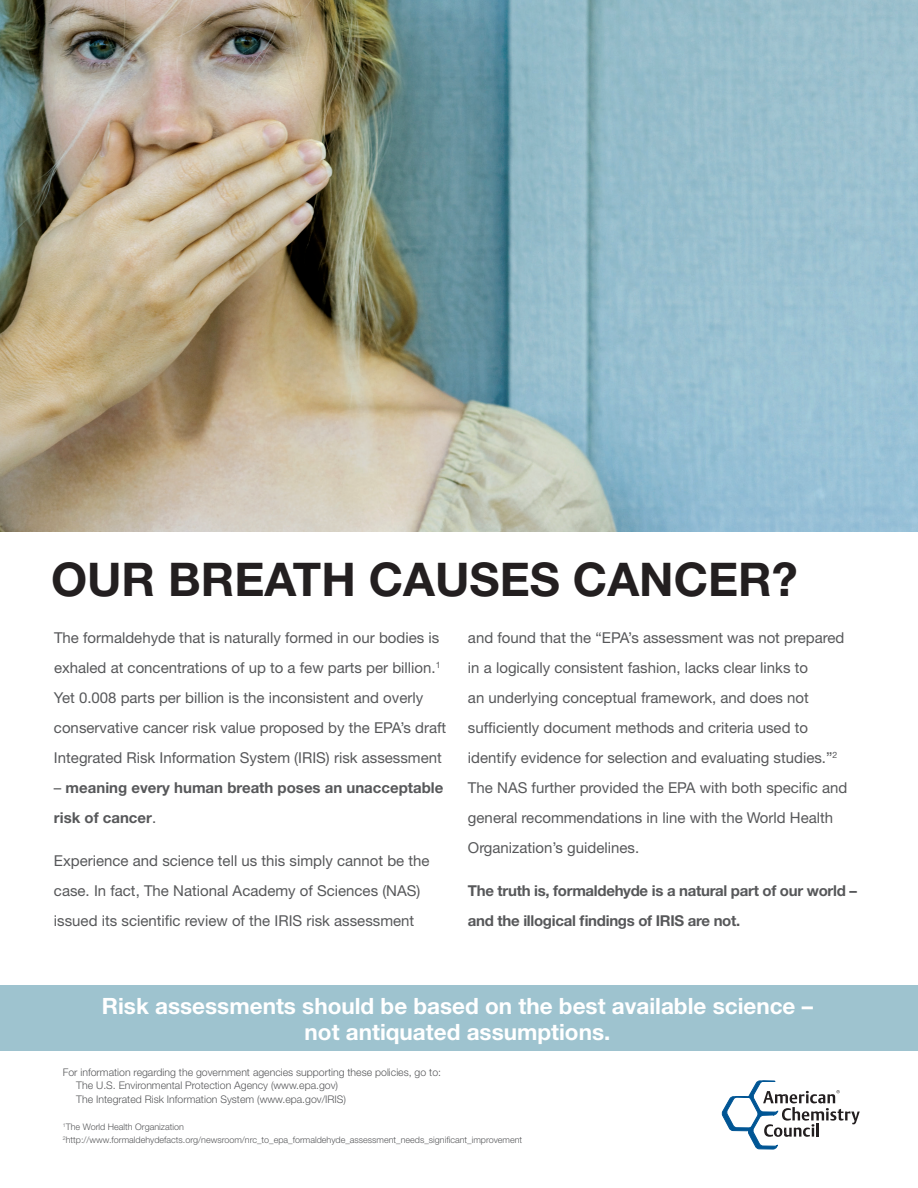
<style>
.page{position:relative;width:918px;height:1188px;background:#fff}
.page>*{position:absolute;margin:0;border:0;box-sizing:border-box;transform-origin:0 0}
.t1{font:700 46.5px "Helvetica Neue";color:#231f20}
.t2{font:700 22.5px/25.5px "Helvetica Neue";color:#fff;text-align:center}
.t3{font:15px/30px "Helvetica Neue";color:#57585a}
.t4{font:700 15px/30px "Helvetica Neue";letter-spacing:-.02em;color:#57585a}
.t5{font:700 15px/30px "Helvetica Neue";color:#57585a}
.t6{font:300 10.5px/13.5px "Helvetica Neue";color:#57585a}
.t7{font:300 9px/13.5px "Helvetica Neue";color:#57585a}
.s1{font-weight:400}
</style>
<div class="page">
<img style="left:0;top:0;width:918px;height:532px">
<div style="left:0;top:986px;width:918px;height:65px;background:#9ec3cf"></div>
<svg style="left:722px;top:1081px;width:138px;height:68px"></svg>
<h1 class="t1" style="left:51px;top:551px;width:748px">OUR Breath Causes Cancer?</h1>
<p class="t3" style="left:54px;top:622px;width:394px">The formaldehyde that is naturally formed in our bodies is exhaled at concentrations of up to a few parts per billion.<sup>1<br></sup>Yet 0.008 parts per billion is the inconsistent and overly conservative cancer risk value proposed by the EPA’s draft Integrated Risk Information System (IRIS) risk assessment</p>
<p class="t5" style="left:54px;top:772px;width:391px"><span class="s1">–</span> meaning every human breath poses an unacceptable risk of cancer<span class="s1">.</span></p>
<p class="t3" style="left:54px;top:845px;width:377px">Experience and science tell us this simply cannot be the case. In fact, The National Academy of Sciences (NAS) issued its scientific review of the IRIS risk assessment</p>
<p class="t3" style="left:468px;top:622px;width:381px">and found that the “EPA’s assessment was not prepared in a logically consistent fashion, lacks clear links to<br>an underlying conceptual framework, and does not sufficiently document methods and criteria used to identify evidence for selection and evaluating studies.”<sup>2<br></sup>The NAS further provided the EPA with both specific and general recommendations in line with the World Health Organization’s guidelines.</p>
<p class="t4" style="left:468px;top:875px;width:390px">The truth is, formaldehyde is a natural part of our world – and the illogical findings of IRIS are not.</p>
<h2 class="t2" style="left:102px;top:993px;width:713px">Risk assessments should be based on the best available science – not antiquated assumptions.</h2>
<p class="t6" style="left:76px;top:1065px;width:366px;text-indent:-14px">For information regarding the government agencies supporting these policies, go to:<br>The U.S. Environmental Protection Agency (www.epa.gov)<br>The Integrated Risk Information System (www.epa.gov/IRIS)</p>
<p class="t7" style="left:63px;top:1119px;width:461px"><sup>1</sup>The World Health Organization<br><sup>2</sup>http://www.formaldehydefacts.org/newsroom/nrc_to_epa_formaldehyde_assessment_needs_significant_improvement</p>
</div>
